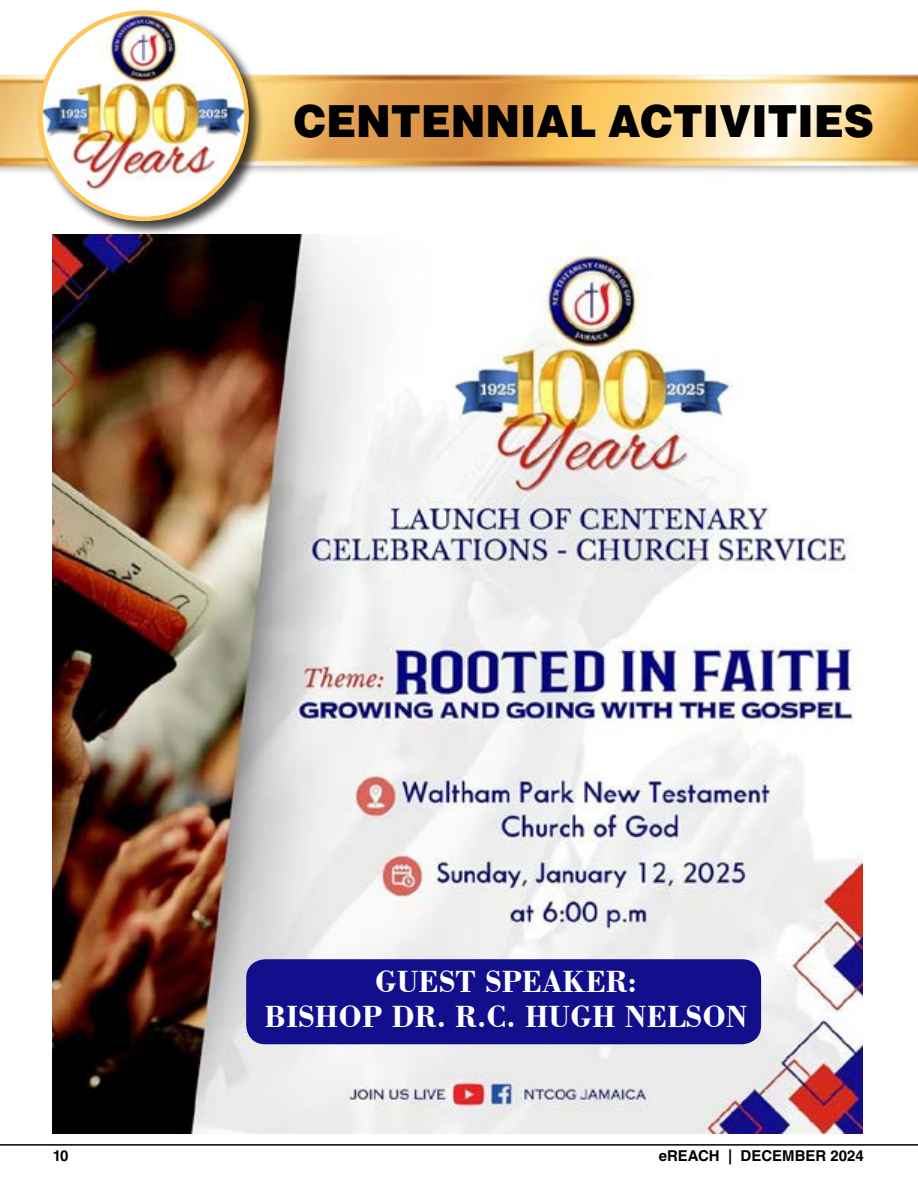
<style>
.page{position:relative;width:918px;height:1188px;background:#fff}
.page>*{position:absolute;margin:0;border:0;box-sizing:border-box;transform-origin:0 0}
.t1{font:900 44.25px "Helvetica LT Std";color:#000;scale:.94 1}
.t2{font:700 32.25px/34.5px "Bodoni BT";color:#fff;text-align:center;scale:.95 1}
.t3{font:700 15px "Helvetica LT Std";color:#000}
</style>
<div class="page">
<img style="left:0;top:74px;width:918px;height:98px">
<div style="left:38px;top:10px;width:226px;height:226px;background:#000;opacity:.75"></div>
<img style="left:40px;top:13px;width:207px;height:206px;border-radius:103px">
<img style="left:53px;top:235px;width:810px;height:899px">
<hr style="left:0;top:1144px;width:918px;height:2px;background:#000">
<div style="left:246px;top:959px;width:515px;height:85px;background:#130e8c;border-radius:19px"></div>
<h1 class="t1" style="left:294px;top:92px;width:619px">CENTENNIAL ACTIVITIES</h1>
<p class="t2" style="left:265px;top:964px;width:510px">GUEST SPEAKER:<br>BISHOP DR. R.C. HUGH NELSON</p>
<p class="t3" style="left:53px;top:1147px;width:17px">10</p>
<p class="t3" style="left:659px;top:1147px;width:207px">eREACH | DECEMBER 2024</p>
</div>
